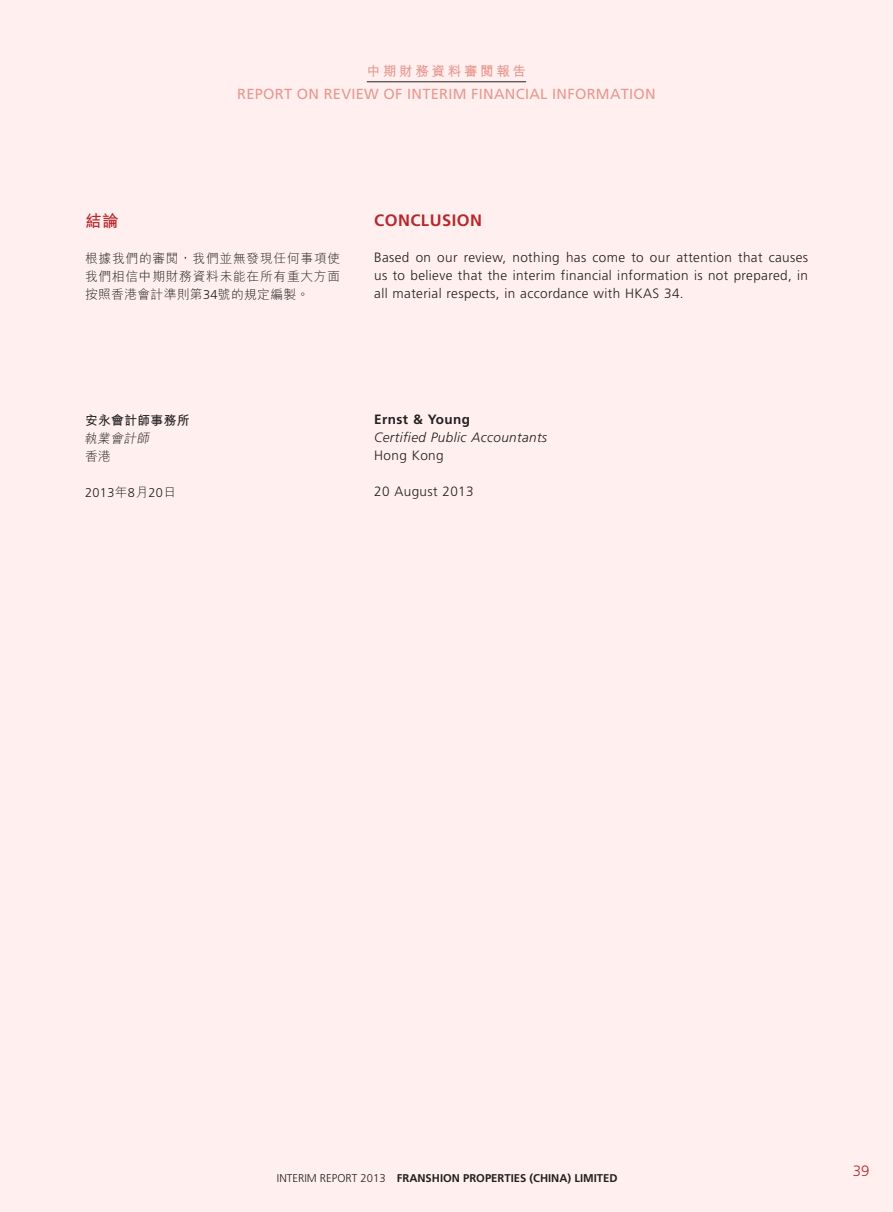
<style>
.page{position:relative;width:893px;height:1212px;background:#fff0ef}
.page>*{position:absolute;margin:0;border:0;box-sizing:border-box;transform-origin:0 0}
.t1{font:700 16.5px "Frutiger LT Std";letter-spacing:.03em;color:#b6282d}
.t2{font:700 16.5px "M Hei HK";color:#b6282d}
.t3{font:300 15px "Frutiger LT Std";color:#b6282d}
.t4{font:14.7px "Frutiger LT Std";letter-spacing:.02em;color:#e7988f}
.t5{font:300 13.5px/18px "Frutiger LT Std";letter-spacing:.03em;color:#231f20;text-align:justify}
.t6{font:italic 300 13.5px "Frutiger LT Std";letter-spacing:.03em;color:#231f20}
.t7{font:700 13.5px "Frutiger LT Std";letter-spacing:.03em;color:#231f20}
.t8{font:700 13.5px "M Hei HK";letter-spacing:.2em;color:#e7988f}
.t9{font:300 12.75px/18px "M Hei HK";letter-spacing:.055em;color:#231f20;text-align:justify}
.t10{font:300 12.75px "Frutiger LT Std";letter-spacing:.03em;color:#231f20}
.t11{font:700 12.75px "M Hei HK";letter-spacing:.03em;color:#231f20}
.t12{font:italic 300 12.75px "M Hei HK";color:#231f20}
.t13{font:700 11.25px "Frutiger LT Std";color:#231f20}
.s1{font-family:"Frutiger LT Std"}
.s2{font-family:"M Hei HK"}
.s3{font-weight:300}
</style>
<div class="page">
<hr style="left:367px;top:82px;width:159px;height:1px;background:#231f20">
<p class="t8" style="left:367px;top:61px;width:161px">中期財務資料審閱報告</p>
<p class="t4" style="left:237px;top:86px;width:420px">REPORT ON REVIEW OF INTERIM FINANCIAL INFORMATION</p>
<p class="t2" style="left:85px;top:209px;width:35px">結論</p>
<p class="t9" style="left:85px;top:249px;width:257px">根據我們的審閱，我們並無發現任何事項使我們相信中期財務資料未能在所有重大方面按照香港會計準則第<span class="s1">34</span>號的規定編製。</p>
<p class="t1" style="left:374px;top:211px;width:109px">CONCLUSION</p>
<p class="t5" style="left:374px;top:249px;width:435px">Based on our review, nothing has come to our attention that causes us to believe that the interim financial information is not prepared, in all material respects, in accordance with HKAS 34.</p>
<p class="t11" style="left:85px;top:411px;width:106px">安永會計師事務所</p>
<p class="t12" style="left:84px;top:430px;width:70px">執業會計師</p>
<p class="t9" style="left:85px;top:447px;width:27px">香港</p>
<p class="t10" style="left:85px;top:486px;width:93px">2013<span class="s2">年</span>8<span class="s2">月</span>20<span class="s2">日</span></p>
<p class="t7" style="left:374px;top:412px;width:97px">Ernst &amp; Young</p>
<p class="t6" style="left:374px;top:430px;width:174px">Certified Public Accountants</p>
<p class="t5" style="left:374px;top:447px;width:71px">Hong Kong</p>
<p class="t5" style="left:374px;top:483px;width:101px">20 August 2013</p>
<p class="t13" style="left:277px;top:1171px;width:342px"><span class="s3">INTERIM REPORT 2013</span> FRANSHION PROPERTIES (CHINA) LIMITED</p>
<p class="t3" style="left:853px;top:1162px;width:18px">39</p>
</div>
